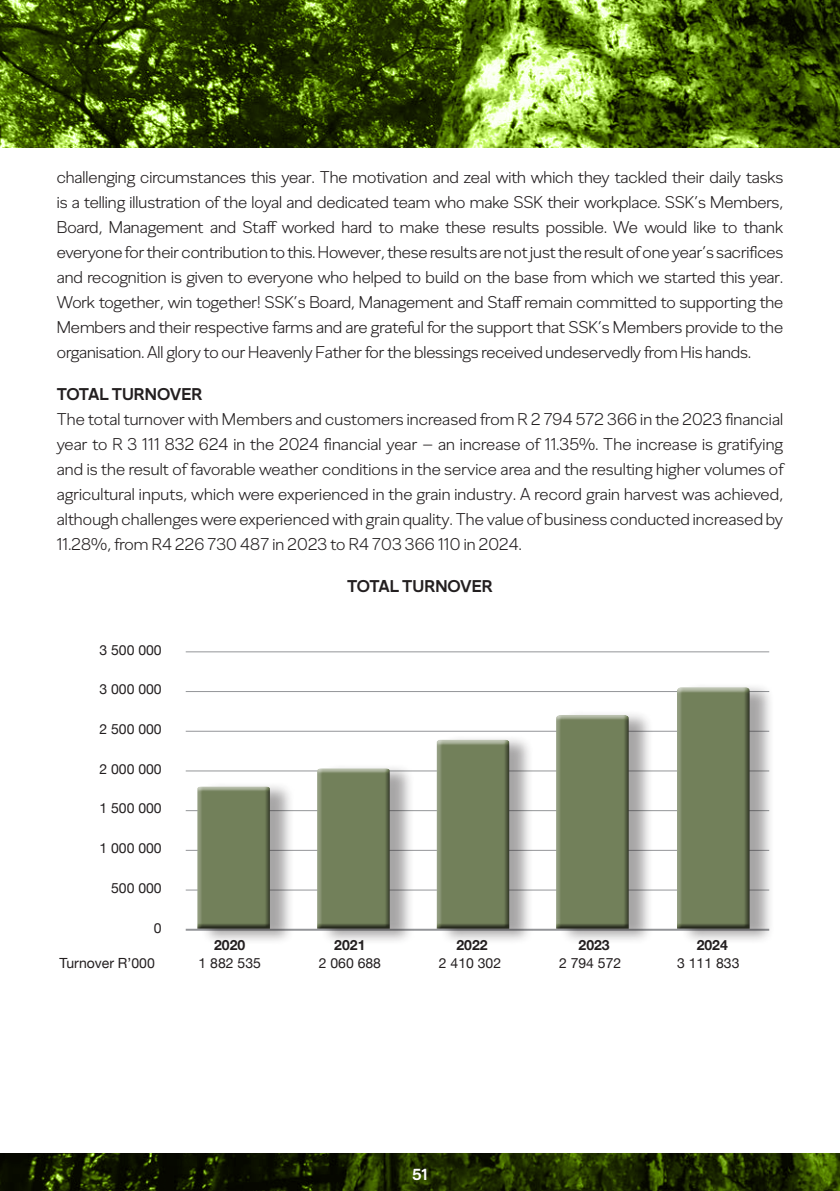
<style>
.page{position:relative;width:840px;height:1191px;background:#fff}
.page>*{position:absolute;margin:0;border:0;box-sizing:border-box;transform-origin:0 0}
.NEW_BODY_COPY{font:300 17px/25px "Amorim Sans";color:#231f20;text-align:justify}
.BOLD_2018{font:700 17px "Amorim Sans";color:#231f20}
.BOLD_6MM_-6MM{font:700 17px "Amorim Sans";color:#231f20}
.PAGE_HEADINGS{font:700 16px "Amorim Sans";color:#fff}
.Paragraph_Style_1{font:14px "Helvetica Neue";color:#231f20}
.Paragraph_Style_1-2{font:700 14px "Helvetica Neue";color:#231f20}
</style>
<div class="page">
<svg style="left:0;top:1153px;width:839px;height:38px;background:#1b2800"></svg>
<svg style="left:0;top:0;width:839px;height:147px;background:#496314"></svg>
<hr style="left:186px;top:928px;width:582px;height:2px;background:#939598">
<hr style="left:186px;top:889px;width:582px;height:1px;background:#939598">
<hr style="left:186px;top:850px;width:582px;height:1px;background:#939598">
<hr style="left:186px;top:810px;width:582px;height:1px;background:#939598">
<hr style="left:186px;top:770px;width:582px;height:1px;background:#939598">
<hr style="left:186px;top:731px;width:582px;height:1px;background:#939598">
<hr style="left:186px;top:691px;width:582px;height:1px;background:#939598">
<hr style="left:186px;top:651px;width:582px;height:1px;background:#939598">
<div style="left:200px;top:781px;width:94px;height:164px;background:#231f20;opacity:.4"></div>
<div style="left:197px;top:785px;width:76px;height:144px;background:#231f20;opacity:.75"></div>
<div style="left:320px;top:763px;width:94px;height:182px;background:#231f20;opacity:.4"></div>
<div style="left:316px;top:767px;width:76px;height:162px;background:#231f20;opacity:.75"></div>
<div style="left:439px;top:734px;width:94px;height:211px;background:#231f20;opacity:.4"></div>
<div style="left:436px;top:739px;width:76px;height:190px;background:#231f20;opacity:.75"></div>
<div style="left:558px;top:709px;width:95px;height:236px;background:#231f20;opacity:.4"></div>
<div style="left:553px;top:709px;width:78px;height:219px;background:#fff"></div>
<div style="left:553px;top:714px;width:78px;height:215px;background:#231f20;opacity:.75"></div>
<div style="left:679px;top:682px;width:95px;height:263px;background:#231f20;opacity:.4"></div>
<div style="left:676px;top:686px;width:76px;height:243px;background:#231f20;opacity:.75"></div>
<p class="NEW_BODY_COPY" style="left:57px;top:164px;width:727px">challenging circumstances this year. The motivation and zeal with which they tackled their daily tasks is a telling illustration of the loyal and dedicated team who make SSK their workplace. SSK’s Members, Board, Management and Staff worked hard to make these results possible. We would like to thank everyone for their contribution to this. However, these results are not just the result of one year’s sacrifices and recognition is given to everyone who helped to build on the base from which we started this year.<br>Work together, win together! SSK’s Board, Management and Staff remain committed to supporting the Members and their respective farms and are grateful for the support that SSK’s Members provide to the organisation. All glory to our Heavenly Father for the blessings received undeservedly from His hands.</p>
<p class="BOLD_2018" style="left:57px;top:383px;width:147px">TOTAL TURNOVER</p>
<p class="NEW_BODY_COPY" style="left:57px;top:406px;width:727px">The total turnover with Members and customers increased from R 2 794 572 366 in the 2023 financial year to R 3 111 832 624 in the 2024 financial year – an increase of 11.35%. The increase is gratifying and is the result of favorable weather conditions in the service area and the resulting higher volumes of agricultural inputs, which were experienced in the grain industry. A record grain harvest was achieved, although challenges were experienced with grain quality. The value of business conducted increased by 11.28%, from R4 226 730 487 in 2023 to R4 703 366 110 in 2024.</p>
<p class="BOLD_6MM_-6MM" style="left:347px;top:575px;width:147px">TOTAL TURNOVER</p>
<p class="Paragraph_Style_1" style="left:99px;top:639px;width:64px">3 500 000</p>
<p class="Paragraph_Style_1" style="left:99px;top:679px;width:64px">3 000 000</p>
<p class="Paragraph_Style_1" style="left:99px;top:719px;width:64px">2 500 000</p>
<p class="Paragraph_Style_1" style="left:99px;top:758px;width:64px">2 000 000</p>
<p class="Paragraph_Style_1" style="left:99px;top:798px;width:64px">1 500 000</p>
<p class="Paragraph_Style_1" style="left:99px;top:838px;width:64px">1 000 000</p>
<p class="Paragraph_Style_1" style="left:111px;top:877px;width:52px">500 000</p>
<p class="Paragraph_Style_1" style="left:154px;top:917px;width:9px">0</p>
<p class="Paragraph_Style_1-2" style="left:214px;top:933px;width:33px">2020</p>
<p class="Paragraph_Style_1-2" style="left:334px;top:933px;width:33px">2021</p>
<p class="Paragraph_Style_1-2" style="left:456px;top:933px;width:33px">2022</p>
<p class="Paragraph_Style_1-2" style="left:578px;top:933px;width:33px">2023</p>
<p class="Paragraph_Style_1-2" style="left:696px;top:933px;width:33px">2024</p>
<p class="Paragraph_Style_1" style="left:60px;top:952px;width:97px">Turnover R’000</p>
<p class="Paragraph_Style_1" style="left:198px;top:952px;width:64px">1 882 535</p>
<p class="Paragraph_Style_1" style="left:318px;top:952px;width:64px">2 060 688</p>
<p class="Paragraph_Style_1" style="left:438px;top:952px;width:64px">2 410 302</p>
<p class="Paragraph_Style_1" style="left:558px;top:952px;width:64px">2 794 572</p>
<p class="Paragraph_Style_1" style="left:676px;top:952px;width:64px">3 111 833</p>
<p class="PAGE_HEADINGS" style="left:412px;top:1164px;width:17px">51</p>
</div>
